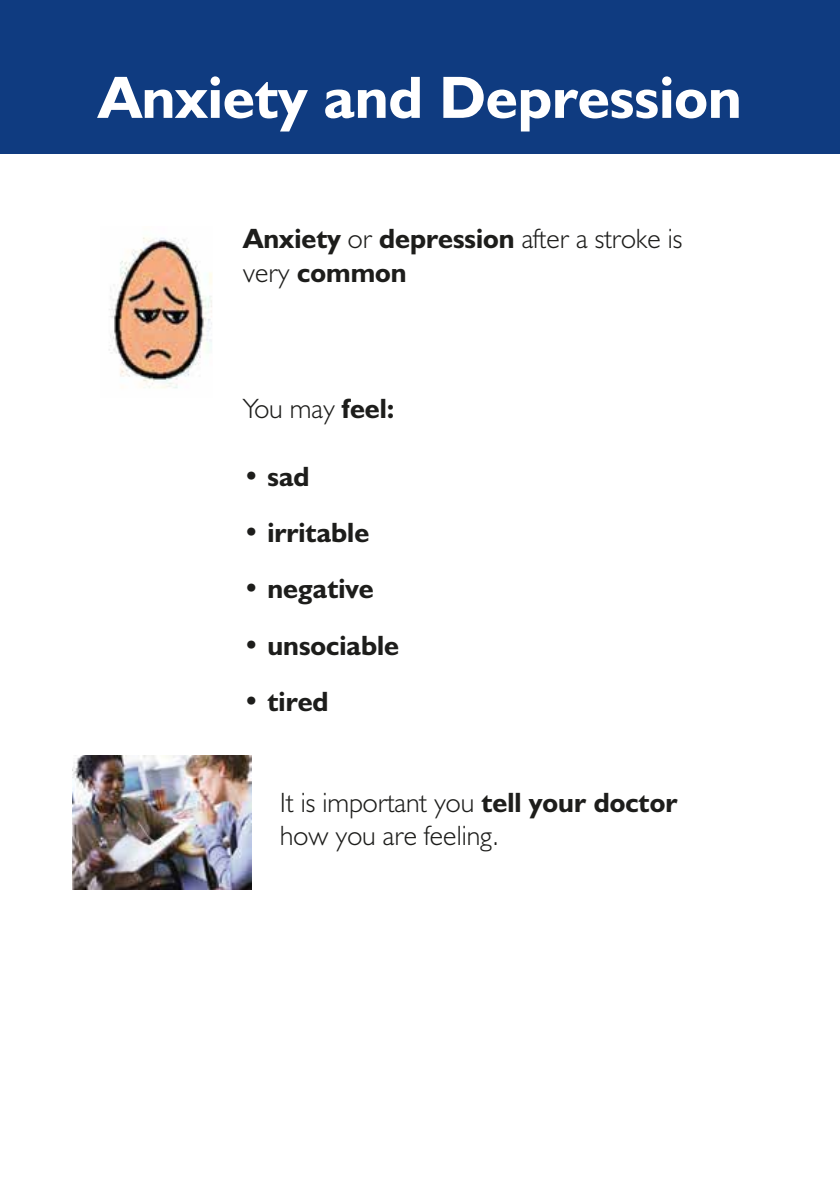
<style>
.page{position:relative;width:840px;height:1191px;background:#fff}
.page>*{position:absolute;margin:0;border:0;box-sizing:border-box;transform-origin:0 0}
.t1{font:700 60px "Humanist 521 BT";color:#fff}
.t2{font:700 28px/33.6px "Humanist 521 BT";color:#1d1d1b}
.t3{font:300 28px/33.6px "Humanist 521 BT";color:#1d1d1b}
.s1{font-weight:300}
.s2{font-weight:700}
</style>
<div class="page">
<div style="left:0;top:0;width:839px;height:153px;background:#0f3b80"></div>
<img style="left:109px;top:237px;width:103px;height:152px">
<img style="left:72px;top:755px;width:179px;height:134px">
<h1 class="t1" style="left:98px;top:60px;width:644px">Anxiety and Depression</h1>
<p class="t2" style="left:243px;top:221px;width:440px">Anxiety <span class="s1">or</span> depression <span class="s1">after a stroke is very</span> common</p>
<p class="t3" style="left:243px;top:391px;width:153px">You may <span class="s2">feel:</span></p>
<p class="t2" style="left:243px;top:458px;width:68px">• sad</p>
<p class="t2" style="left:243px;top:515px;width:127px">• irritable</p>
<p class="t2" style="left:243px;top:571px;width:132px">• negative</p>
<p class="t2" style="left:243px;top:627px;width:157px">• unsociable</p>
<p class="t2" style="left:243px;top:684px;width:87px">• tired</p>
<p class="t3" style="left:280px;top:784px;width:398px">It is important you <span class="s2">tell your doctor </span>how you are feeling.</p>
</div>
